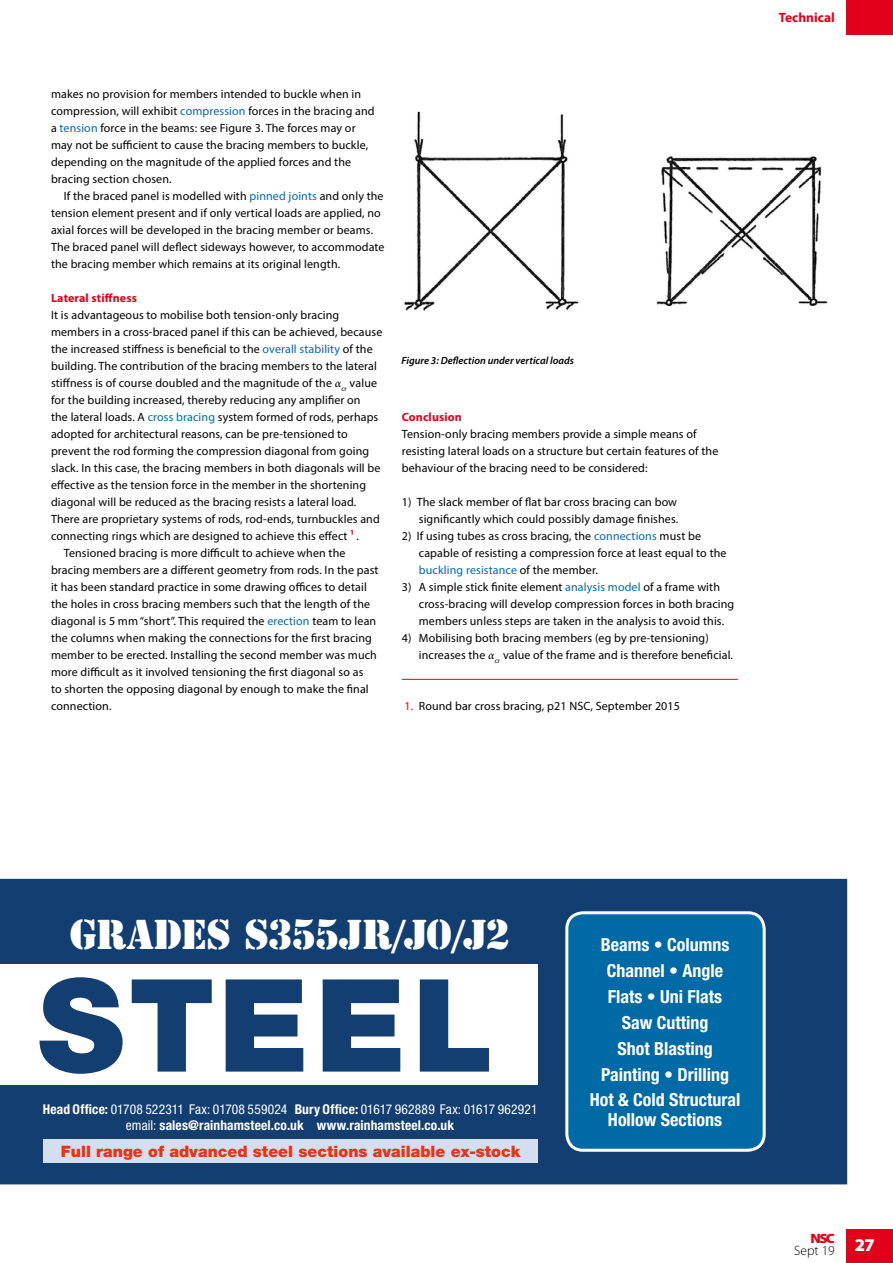
<style>
.page{position:relative;width:893px;height:1263px;background:#fff}
.page>*{position:absolute;margin:0;border:0;box-sizing:border-box;transform-origin:0 0}
.t1{font:900 129px "Helvetica Neue";letter-spacing:.04em;color:#123e71}
.t2{font:39px "Stencil";letter-spacing:-.025em;color:#fff}
.t3{font:700 condensed 18px/26px "Helvetica Neue";color:#fff;text-align:center}
.t4{font:900 18px "Myriad Pro";color:#fff}
.t5{font:900 15.75px "Helvetica Neue";color:#e53517}
.t6{font:700 condensed 13.5px/16.2px "Helvetica Neue";letter-spacing:.01em;color:#fff;text-align:center}
.t7{font:700 13.5px "Myriad Pro";color:#e2001a}
.t8{font:300 13.5px "Myriad Pro";color:#000}
.t9{font:900 13.5px "Myriad Pro";color:#e2001a;scale:1.1 1}
.t10{font:12px/17px "Myriad Pro";letter-spacing:.01em;color:#000}
.t11{font:700 12px "Myriad Pro";letter-spacing:.01em;color:#e2001a}
.t12{font:italic 600 10.5px "Myriad Pro";color:#000}
.s1{color:#0069b2}
.s2{font-family:"Minion Pro";font-style:italic}
.s3{font-weight:600;color:#e2001a}
.s4{color:#e2001a}
.s5{font-weight:400}
</style>
<div class="page">
<div style="left:846px;top:1229px;width:47px;height:34px;background:#e2001a"></div>
<div style="left:846px;top:0;width:47px;height:34px;background:#e2001a"></div>
<div style="left:0;top:879px;width:847px;height:305px;background:#123e71"></div>
<div style="left:0;top:964px;width:538px;height:121px;background:#fff"></div>
<div style="left:567px;top:913px;width:197px;height:237px;background:#006aa7;border-radius:16px"></div>
<div style="left:565px;top:911px;width:201px;height:241px;border:3px solid #fff;border-radius:16px"></div>
<div style="left:43px;top:1139px;width:495px;height:23px;background:#d4deef"></div>
<img style="left:404px;top:111px;width:424px;height:200px">
<hr style="left:402px;top:679px;width:336px;height:1px;background:#e2001a">
<p class="t10" style="left:51px;top:85px;width:325px">makes no provision for members intended to buckle when in compression, will exhibit <span class="s1">compression</span> forces in the bracing and a <span class="s1">tension</span> force in the beams: see Figure 3. The forces may or may not be sufficient to cause the bracing members to buckle, depending on the magnitude of the applied forces and the bracing section chosen.</p>
<p class="t10" style="left:51px;top:187px;width:335px;text-indent:13px">If the braced panel is modelled with <span class="s1">pinned joints</span> and only the tension element present and if only vertical loads are applied, no axial forces will be developed in the bracing member or beams.<br>The braced panel will deflect sideways however, to accommodate the bracing member which remains at its original length.</p>
<p class="t11" style="left:51px;top:290px;width:87px">Lateral stiffness</p>
<p class="t10" style="left:51px;top:306px;width:290px">It is advantageous to mobilise both tension-only bracing</p>
<p class="t10" style="left:51px;top:323px;width:333px">members in a cross-braced panel if this can be achieved, because</p>
<p class="t10" style="left:51px;top:340px;width:323px">the increased stiffness is beneficial to the <span class="s1">overall stability</span> of the</p>
<p class="t10" style="left:51px;top:357px;width:327px">building. The contribution of the bracing members to the lateral</p>
<p class="t10" style="left:51px;top:374px;width:328px">stiffness is of course doubled and the magnitude of the <span class="s2">α</span><sub>cr</sub> value</p>
<p class="t10" style="left:51px;top:391px;width:311px">for the building increased, thereby reducing any amplifier on</p>
<p class="t10" style="left:51px;top:408px;width:329px">the lateral loads. A <span class="s1">cross bracing</span> system formed of rods, perhaps</p>
<p class="t10" style="left:51px;top:425px;width:298px">adopted for architectural reasons, can be pre-tensioned to</p>
<p class="t10" style="left:51px;top:442px;width:320px">prevent the rod forming the compression diagonal from going</p>
<p class="t10" style="left:51px;top:459px;width:331px">slack. In this case, the bracing members in both diagonals will be</p>
<p class="t10" style="left:51px;top:476px;width:317px">effective as the tension force in the member in the shortening</p>
<p class="t10" style="left:51px;top:493px;width:307px">diagonal will be reduced as the bracing resists a lateral load.</p>
<p class="t10" style="left:51px;top:510px;width:330px">There are proprietary systems of rods, rod-ends, turnbuckles and</p>
<p class="t10" style="left:51px;top:527px;width:309px">connecting rings which are designed to achieve this effect <span class="s3">1</span> .</p>
<p class="t10" style="left:64px;top:544px;width:283px">Tensioned bracing is more difficult to achieve when the</p>
<p class="t10" style="left:51px;top:561px;width:329px">bracing members are a different geometry from rods. In the past</p>
<p class="t10" style="left:51px;top:578px;width:317px">it has been standard practice in some drawing offices to detail</p>
<p class="t10" style="left:51px;top:595px;width:321px">the holes in cross bracing members such that the length of the</p>
<p class="t10" style="left:51px;top:612px;width:327px">diagonal is 5 mm “short”. This required the <span class="s1">erection</span> team to lean</p>
<p class="t10" style="left:51px;top:629px;width:322px">the columns when making the connections for the first bracing</p>
<p class="t10" style="left:51px;top:646px;width:327px">member to be erected. Installing the second member was much</p>
<p class="t10" style="left:51px;top:663px;width:314px">more difficult as it involved tensioning the first diagonal so as</p>
<p class="t10" style="left:51px;top:680px;width:319px">to shorten the opposing diagonal by enough to make the final</p>
<p class="t10" style="left:51px;top:697px;width:62px">connection.</p>
<p class="t12" style="left:401px;top:353px;width:174px">Figure 3: Deflection under vertical loads</p>
<p class="t11" style="left:402px;top:409px;width:62px">Conclusion</p>
<p class="t10" style="left:402px;top:425px;width:318px">Tension-only bracing members provide a simple means of resisting lateral loads on a structure but certain features of the behaviour of the bracing need to be considered:</p>
<p class="t10" style="left:402px;top:493px;width:278px;text-align:right">1) The slack member of flat bar cross bracing can bow significantly which could possibly damage finishes.</p>
<p class="t10" style="left:419px;top:527px;width:309px;text-indent:-17px">2) If using tubes as cross bracing, the <span class="s1">connections</span> must be capable of resisting a compression force at least equal to the <span class="s1">buckling resistance</span> of the member.</p>
<p class="t10" style="left:419px;top:578px;width:317px;text-indent:-17px">3) A simple stick finite element <span class="s1">analysis model</span> of a frame with cross-bracing will develop compression forces in both bracing members unless steps are taken in the analysis to avoid this.</p>
<p class="t10" style="left:419px;top:629px;width:316px;text-indent:-17px">4) Mobilising both bracing members (eg by pre-tensioning) increases the <span class="s2">α</span><sub>cr</sub> value of the frame and is therefore beneficial.</p>
<p class="t10" style="left:404px;top:697px;width:277px"><span class="s4">1.</span> Round bar cross bracing, p21 NSC, September 2015</p>
<p class="t7" style="left:779px;top:9px;width:58px">Technical</p>
<h2 class="t2" style="left:70px;top:909px;width:442px">GRADES S355JR/J0/J2</h2>
<h1 class="t1" style="left:38px;top:949px;width:457px">STEEL</h1>
<p class="t6" style="left:43px;top:1101px;width:496px">Head Office: <span class="s5">01708 522311 Fax: 01708 559024</span> Bury Office: <span class="s5">01617 962889 Fax: 01617 962921 email:</span> sales@rainhamsteel.co.uk www.rainhamsteel.co.uk</p>
<h3 class="t5" style="left:61px;top:1141px;width:461px">Full range of advanced steel sections available ex-stock</h3>
<h3 class="t3" style="left:590px;top:931px;width:152px">Beams • Columns<br>Channel • Angle<br>Flats • Uni Flats<br>Saw Cutting<br>Shot Blasting<br>Painting • Drilling<br>Hot &amp; Cold Structural</h3>
<h3 class="t3" style="left:608px;top:1106px;width:116px">Hollow Sections</h3>
<p class="t9" style="left:810px;top:1230px;width:24px">NSC</p>
<p class="t8" style="left:794px;top:1243px;width:42px">Sept 19</p>
<h3 class="t4" style="left:855px;top:1234px;width:22px">27</h3>
</div>
